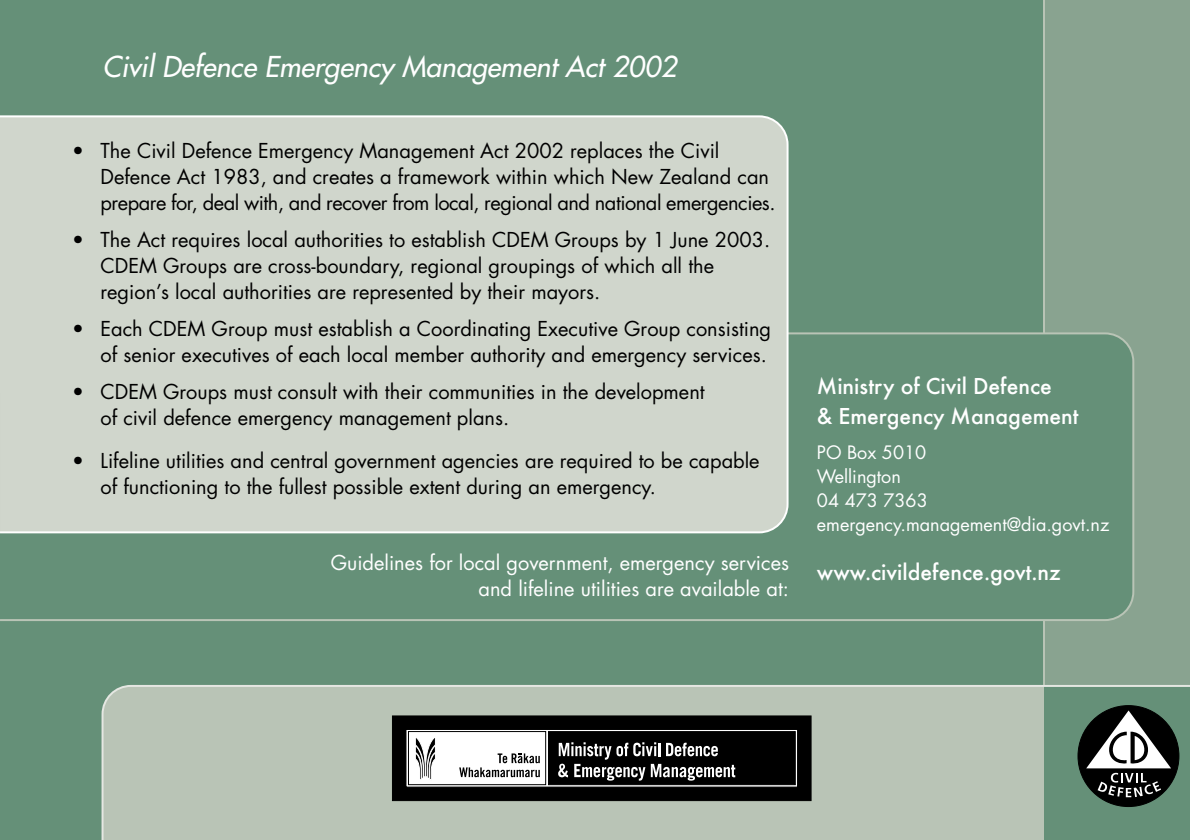
<style>
.page{position:relative;width:1190px;height:840px;background:#fff}
.page>*{position:absolute;margin:0;border:0;box-sizing:border-box;transform-origin:0 0}
.t1{font:italic 28px "Futura";color:#fff}
.t2{font:500 24px/30px "Futura T";color:#fff}
.t3{font:20px/26px "Futura";color:#000}
.t4{font:20px/26px "Futura";color:#fff;text-align:right}
.t5{font:18px/24px "Futura";color:#fff}
</style>
<div class="page">
<div style="left:0;top:1px;width:1190px;height:839px;background:#659078"></div>
<div style="left:1044px;top:1px;width:146px;height:685px;background:#89a390"></div>
<hr style="left:1043px;top:1px;width:2px;height:823px;background:#b9c4b6">
<svg style="left:101px;top:685px;width:1089px;height:155px;background:#afbeaf"></svg>
<svg style="left:0;top:332px;width:1135px;height:289px"></svg>
<div style="left:1078px;top:706px;width:101px;height:101px;background:#000;border-radius:50%"></div>
<svg style="left:1086px;top:710px;width:85px;height:87px"></svg>
<svg style="left:392px;top:716px;width:420px;height:85px;background:#464646"></svg>
<div style="left:0;top:115px;width:790px;height:419px;background:#d0d6cc"></div>
<h1 class="t1" style="left:103px;top:52px;width:581px">Civil Defence Emergency Management Act 2002</h1>
<p class="t3" style="left:101px;top:139px;width:677px;text-indent:-28px">• The Civil Defence Emergency Management Act 2002 replaces the Civil<br>Defence Act 1983, and creates a framework within which New Zealand can prepare for, deal with, and recover from local, regional and national emergencies.</p>
<p class="t3" style="left:101px;top:228px;width:671px;text-indent:-28px">• The Act requires local authorities to establish CDEM Groups by 1 June 2003.<br>CDEM Groups are cross-boundary, regional groupings of which all the region’s local authorities are represented by their mayors.</p>
<p class="t3" style="left:72px;top:317px;width:701px;text-align:right">• Each CDEM Group must establish a Coordinating Executive Group consisting of senior executives of each local member authority and emergency services.</p>
<p class="t3" style="left:101px;top:381px;width:606px;text-indent:-28px">• CDEM Groups must consult with their communities in the development of civil defence emergency management plans.</p>
<p class="t3" style="left:101px;top:449px;width:661px;text-indent:-28px">• Lifeline utilities and central government agencies are required to be capable of functioning to the fullest possible extent during an emergency.</p>
<p class="t4" style="left:331px;top:551px;width:460px">Guidelines for local government, emergency services and lifeline utilities are available at:</p>
<p class="t2" style="left:817px;top:373px;width:263px">Ministry of Civil Defence<br>&amp; Emergency Management</p>
<p class="t5" style="left:817px;top:442px;width:294px">PO Box 5010<br>Wellington<br>04 473 7363 emergency.management@dia.govt.nz</p>
<p class="t2" style="left:817px;top:559px;width:245px">www.civildefence.govt.nz</p>
</div>
